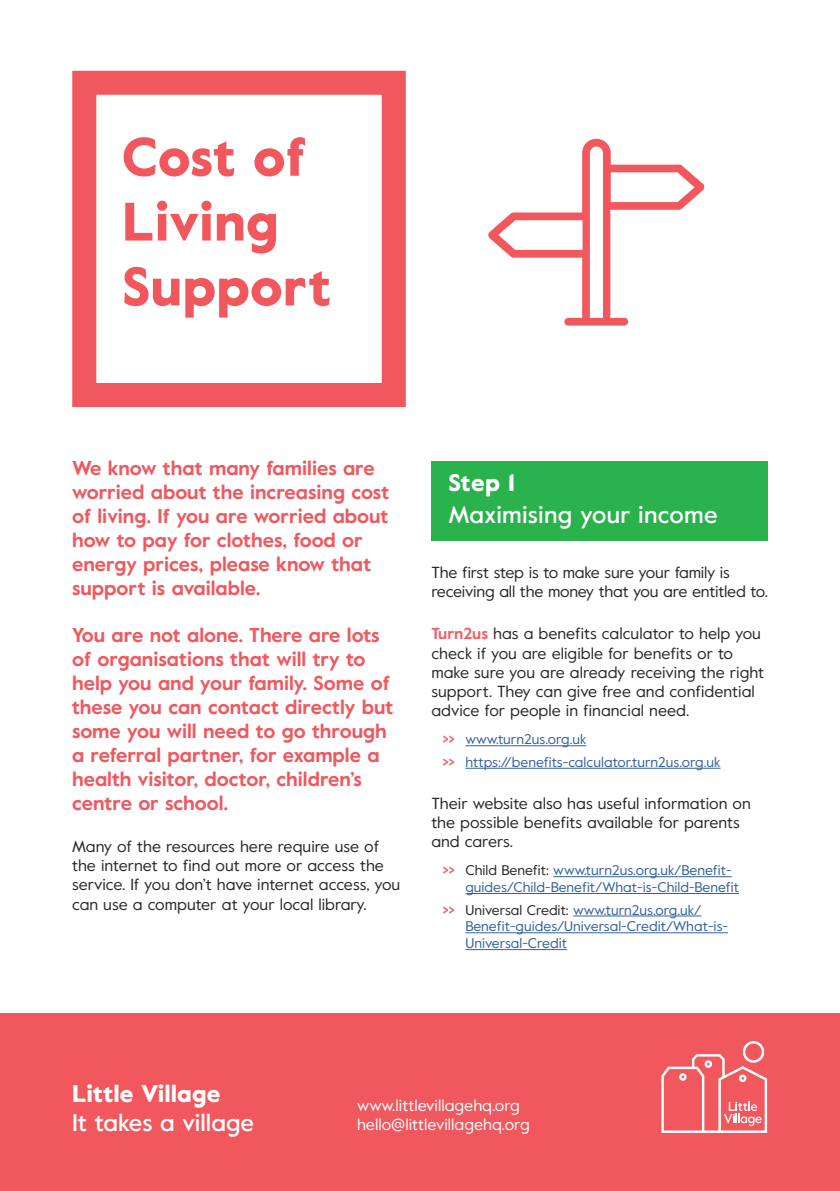
<style>
.page{position:relative;width:840px;height:1191px;background:#fff}
.page>*{position:absolute;margin:0;border:0;box-sizing:border-box;transform-origin:0 0}
.t1{font:900 54px/64.8px "Value";color:#f0585e}
.t2{font:500 24px "Value";letter-spacing:.005em;color:#fff}
.t3{font:900 24px "Value";color:#fff}
.t4{font:700 20px/24px "Value";color:#f0585e}
.t5{font:16px/19.2px "Value";color:#282827}
.t6{font:16px/19.2px "Value";color:#fff}
.t7{font:14px/16.8px "Value";color:#3361a0}
.s1{font-weight:700;color:#f16066}
.s2{color:#282827}
</style>
<div class="page">
<div style="left:431px;top:461px;width:336px;height:79px;background:#2ab24d"></div>
<hr style="left:465px;top:745px;width:121px;height:1px;background:#3361a0">
<hr style="left:465px;top:768px;width:255px;height:1px;background:#3361a0">
<hr style="left:553px;top:876px;width:178px;height:1px;background:#3361a0">
<hr style="left:465px;top:893px;width:273px;height:1px;background:#3361a0">
<hr style="left:573px;top:915px;width:128px;height:1px;background:#3361a0">
<hr style="left:465px;top:932px;width:262px;height:1px;background:#3361a0">
<hr style="left:465px;top:949px;width:102px;height:1px;background:#3361a0">
<div style="left:72px;top:71px;width:333px;height:336px;border:24px solid #f0585e"></div>
<div style="left:0;top:1013px;width:839px;height:178px;background:#f0585e"></div>
<svg style="left:661px;top:1041px;width:105px;height:92px"></svg>
<svg style="left:488px;top:139px;width:215px;height:186px"></svg>
<h1 class="t1" style="left:122px;top:125px;width:211px">Cost of<br>Living<br>Support</h1>
<p class="t4" style="left:72px;top:456px;width:318px">We know that many families are worried about the increasing cost of living. If you are worried about how to pay for clothes, food or energy prices, please know that support is available.</p>
<p class="t4" style="left:72px;top:623px;width:322px">You are not alone. There are lots of organisations that will try to help you and your family. Some of these you can contact directly but some you will need to go through a referral partner, for example a health visitor, doctor, children’s centre or school.</p>
<p class="t5" style="left:72px;top:836px;width:329px">Many of the resources here require use of the internet to find out more or access the service. If you don’t have internet access, you can use a computer at your local library.</p>
<h2 class="t3" style="left:448px;top:466px;width:68px">Step 1</h2>
<h2 class="t2" style="left:448px;top:498px;width:270px">Maximising your income</h2>
<p class="t5" style="left:431px;top:562px;width:338px">The first step is to make sure your family is receiving all the money that you are entitled to.</p>
<p class="t5" style="left:431px;top:624px;width:334px"><span class="s1">Turn2us</span> has a benefits calculator to help you check if you are eligible for benefits or to make sure you are already receiving the right support. They can give free and confidential advice for people in financial need.</p>
<p class="t7" style="left:442px;top:728px;width:279px;line-height:22.4px"><span class="s1">&gt;&gt;</span> www.turn2us.org.uk<br><span class="s1">&gt;&gt;</span> https://benefits-calculator.turn2us.org.uk</p>
<p class="t5" style="left:431px;top:793px;width:321px">Their website also has useful information on the possible benefits available for parents and carers.</p>
<p class="t7" style="left:465px;top:861px;width:275px;text-indent:-23px"><span class="s1">&gt;&gt;</span> <span class="s2">Child Benefit:</span> www.turn2us.org.uk/Benefit&shy;guides/Child-Benefit/What-is-Child-Benefit</p>
<p class="t7" style="left:465px;top:901px;width:264px;text-indent:-23px"><span class="s1">&gt;&gt;</span> <span class="s2">Universal Credit:</span> www.turn2us.org.uk/<br>Benefit-guides/Universal-Credit/What-is-<br>Universal-Credit</p>
<h2 class="t3" style="left:72px;top:1077px;width:150px">Little Village</h2>
<h2 class="t2" style="left:72px;top:1105px;width:183px">It takes a village</h2>
<p class="t6" style="left:357px;top:1095px;width:174px">www.littlevillagehq.org hello@littlevillagehq.org</p>
</div>
